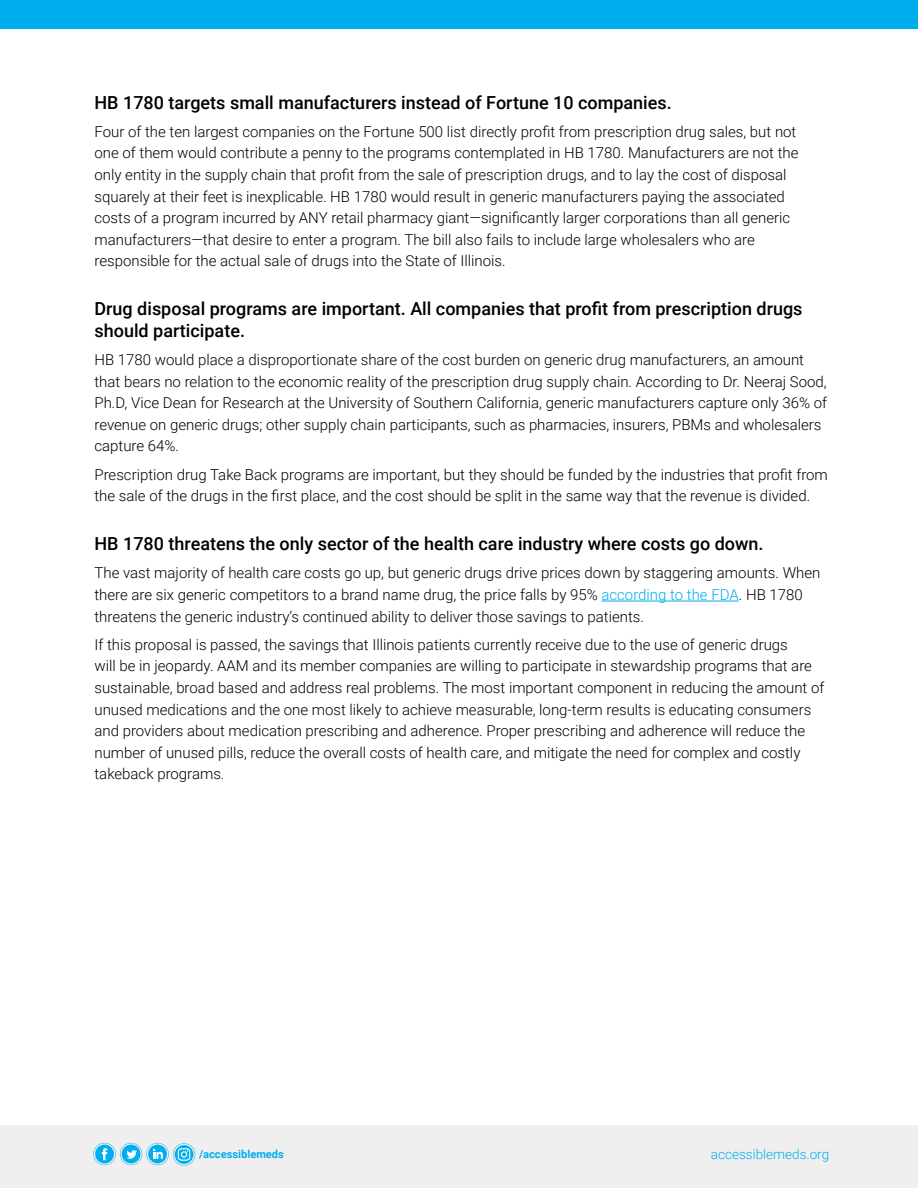
<style>
.page{position:relative;width:918px;height:1188px;background:#fff}
.page>*{position:absolute;margin:0;border:0;box-sizing:border-box;transform-origin:0 0}
.t1{font:500 18px/21.6px "Roboto";color:#000}
.t2{font:300 15px/21.6px "Roboto";color:#000}
.t3{font:300 13.5px "Roboto";color:#00aeef}
.t4{font:700 11.1px "Roboto";color:#00aeef}
.s1{color:#00aeef}
</style>
<div class="page">
<div style="left:0;top:0;width:918px;height:29px;background:#00aeef"></div>
<div style="left:0;top:1125px;width:918px;height:63px;background:#efefef"></div>
<svg style="left:93px;top:1142px;width:102px;height:24px"></svg>
<hr style="left:601px;top:601px;width:138px;height:1px;background:#00aeef">
<p class="t1" style="left:94px;top:91px;width:579px">HB 1780 targets small manufacturers instead of Fortune 10 companies.</p>
<p class="t2" style="left:94px;top:120px;width:706px">Four of the ten largest companies on the Fortune 500 list directly profit from prescription drug sales, but not one of them would contribute a penny to the programs contemplated in HB 1780. Manufacturers are not the only entity in the supply chain that profit from the sale of prescription drugs, and to lay the cost of disposal squarely at their feet is inexplicable. HB 1780 would result in generic manufacturers paying the associated costs of a program incurred by ANY retail pharmacy giant—significantly larger corporations than all generic manufacturers—that desire to enter a program. The bill also fails to include large wholesalers who are responsible for the actual sale of drugs into the State of Illinois.</p>
<p class="t1" style="left:94px;top:297px;width:710px">Drug disposal programs are important. All companies that profit from prescription drugs should participate.</p>
<p class="t2" style="left:94px;top:348px;width:734px">HB 1780 would place a disproportionate share of the cost burden on generic drug manufacturers, an amount that bears no relation to the economic reality of the prescription drug supply chain. According to Dr. Neeraj Sood, Ph.D, Vice Dean for Research at the University of Southern California, generic manufacturers capture only 36% of revenue on generic drugs; other supply chain participants, such as pharmacies, insurers, PBMs and wholesalers capture 64%.</p>
<p class="t2" style="left:94px;top:463px;width:735px">Prescription drug Take Back programs are important, but they should be funded by the industries that profit from the sale of the drugs in the first place, and the cost should be split in the same way that the revenue is divided.</p>
<p class="t1" style="left:94px;top:532px;width:671px">HB 1780 threatens the only sector of the health care industry where costs go down.</p>
<p class="t2" style="left:94px;top:562px;width:727px">The vast majority of health care costs go up, but generic drugs drive prices down by staggering amounts. When there are six generic competitors to a brand name drug, the price falls by 95% <span class="s1">according to the FDA</span>. HB 1780 threatens the generic industry’s continued ability to deliver those savings to patients.</p>
<p class="t2" style="left:94px;top:633px;width:731px">If this proposal is passed, the savings that Illinois patients currently receive due to the use of generic drugs<br>will be in jeopardy. AAM and its member companies are willing to participate in stewardship programs that are sustainable, broad based and address real problems. The most important component in reducing the amount of unused medications and the one most likely to achieve measurable, long-term results is educating consumers and providers about medication prescribing and adherence. Proper prescribing and adherence will reduce the number of unused pills, reduce the overall costs of health care, and mitigate the need for complex and costly takeback programs.</p>
<p class="t4" style="left:199px;top:1146px;width:86px">/accessiblemeds</p>
<p class="t3" style="left:711px;top:1145px;width:120px">accessiblemeds.org</p>
</div>
